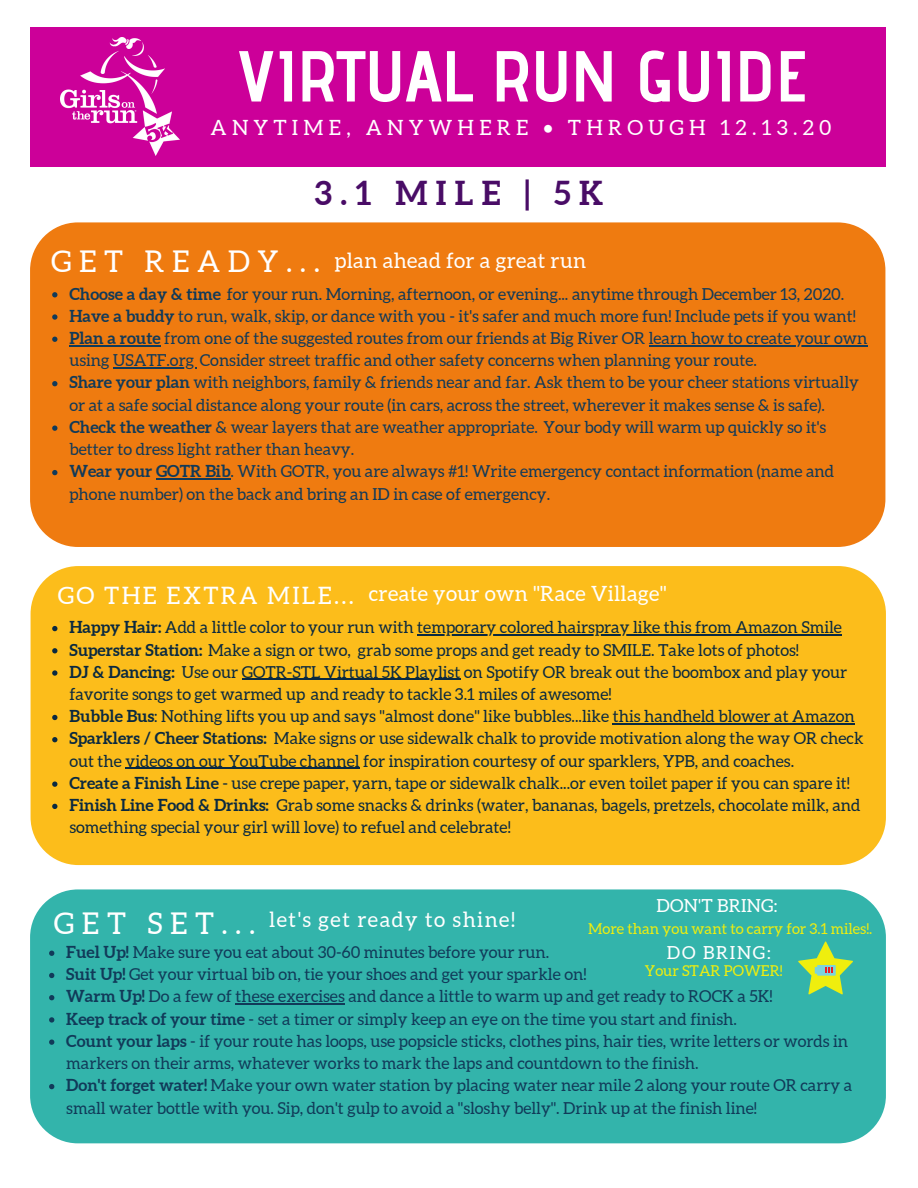
<style>
.page{position:relative;width:918px;height:1188px;background:#fff}
.page>*{position:absolute;margin:0;border:0;box-sizing:border-box;transform-origin:0 0}
.t1{font:700 72px "Advent Pro";letter-spacing:-.015em;color:#fff}
.t2{font:700 33px "Aleo";letter-spacing:.25em;color:#490c66}
.t3{font:30px "Aleo";letter-spacing:.25em;color:#fff}
.t4{font:24px "Aleo";letter-spacing:.095em;color:#fff}
.t5{font:21px "Aleo";letter-spacing:.015em;color:#fff}
.t6{font:21px "Aleo";letter-spacing:.25em;color:#fff}
.t7{font:21px "Aleo";letter-spacing:.07em;color:#fff}
.t8{font:18px "Aleo";letter-spacing:.015em;color:#fff}
.t9{font:16.5px/22.2px "Aleo";color:#113a59}
.t10{font:16.5px/22.2px "Aleo";color:#0a2940}
.t11{font:15px "Aleo";color:#efee0e}
.s1{font-weight:700}
</style>
<div class="page">
<div style="left:30px;top:222px;width:855px;height:325px;background:#ef7b10;border-radius:48px"></div>
<div style="left:30px;top:889px;width:856px;height:254px;background:#33b4ab;border-radius:48px"></div>
<div style="left:31px;top:566px;width:855px;height:299px;background:#fcbd1b;border-radius:48px"></div>
<div style="left:31px;top:27px;width:855px;height:139px;background:#c09"></div>
<img style="left:60px;top:38px;width:120px;height:118px">
<svg style="left:798px;top:941px;width:55px;height:53px"></svg>
<svg style="left:52px;top:292px;width:5px;height:5px"></svg>
<svg style="left:52px;top:314px;width:5px;height:6px"></svg>
<svg style="left:52px;top:337px;width:5px;height:5px"></svg>
<hr style="left:69px;top:345px;width:92px;height:1px;background:#113a59">
<hr style="left:649px;top:345px;width:218px;height:1px;background:#113a59">
<hr style="left:113px;top:367px;width:83px;height:1px;background:#113a59">
<svg style="left:52px;top:381px;width:5px;height:5px"></svg>
<svg style="left:52px;top:426px;width:5px;height:5px"></svg>
<svg style="left:52px;top:470px;width:5px;height:5px"></svg>
<hr style="left:156px;top:478px;width:75px;height:1px;background:#113a59">
<svg style="left:49px;top:951px;width:5px;height:5px"></svg>
<svg style="left:49px;top:973px;width:5px;height:5px"></svg>
<svg style="left:49px;top:995px;width:5px;height:5px"></svg>
<hr style="left:235px;top:1004px;width:110px;height:1px;background:#113a59">
<svg style="left:49px;top:1017px;width:5px;height:6px"></svg>
<svg style="left:49px;top:1040px;width:5px;height:5px"></svg>
<svg style="left:49px;top:1084px;width:5px;height:5px"></svg>
<svg style="left:52px;top:626px;width:5px;height:5px"></svg>
<hr style="left:417px;top:634px;width:425px;height:1px;background:#0a2940">
<svg style="left:52px;top:648px;width:5px;height:5px"></svg>
<svg style="left:52px;top:670px;width:5px;height:6px"></svg>
<hr style="left:242px;top:679px;width:218px;height:1px;background:#0a2940">
<svg style="left:52px;top:715px;width:5px;height:5px"></svg>
<hr style="left:613px;top:723px;width:242px;height:1px;background:#0a2940">
<svg style="left:52px;top:737px;width:5px;height:5px"></svg>
<hr style="left:126px;top:768px;width:234px;height:1px;background:#0a2940">
<svg style="left:52px;top:782px;width:5px;height:5px"></svg>
<svg style="left:52px;top:804px;width:5px;height:5px"></svg>
<h1 class="t1" style="left:233px;top:32px;width:577px">VIRTUAL RUN GUIDE</h1>
<p class="t6" style="left:211px;top:116px;width:622px">ANYTIME, ANYWHERE • THROUGH 12.13.20</p>
<h2 class="t2" style="left:315px;top:174px;width:290px">3.1 MILE | 5K</h2>
<h3 class="t3" style="left:51px;top:244px;width:270px">GET READY...</h3>
<p class="t5" style="left:335px;top:249px;width:253px">plan ahead for a great run</p>
<p class="t9" style="left:69px;top:283px;width:799px"><span class="s1">Choose a day &amp; time</span> for your run. Morning, afternoon, or evening... anytime through December 13, 2020.<br><span class="s1">Have a buddy</span> to run, walk, skip, or dance with you - it's safer and much more fun! Include pets if you want!<br><span class="s1">Plan a route</span> from one of the suggested routes from our friends at Big River OR learn how to create your own using USATF.org Consider street traffic and other safety concerns when planning your route.<br><span class="s1">Share your plan</span> with neighbors, family &amp; friends near and far. Ask them to be your cheer stations virtually or at a safe social distance along your route (in cars, across the street, wherever it makes sense &amp; is safe).<br><span class="s1">Check the weather</span> &amp; wear layers that are weather appropriate. Your body will warm up quickly so it's better to dress light rather than heavy.<br><span class="s1">Wear your GOTR Bib</span>. With GOTR, you are always #1! Write emergency contact information (name and phone number) on the back and bring an ID in case of emergency.</p>
<p class="t5" style="left:369px;top:581px;width:299px">create your own "Race Village"</p>
<h3 class="t4" style="left:58px;top:582px;width:298px">GO THE EXTRA MILE...</h3>
<p class="t10" style="left:69px;top:616px;width:796px"><span class="s1">Happy Hair:</span> Add a little color to your run with temporary colored hairspray like this from Amazon Smile <span class="s1">Superstar Station:</span> Make a sign or two, grab some props and get ready to SMILE. Take lots of photos!<br><span class="s1">DJ &amp; Dancing:</span> Use our GOTR-STL Virtual 5K Playlist on Spotify OR break out the boombox and play your favorite songs to get warmed up and ready to tackle 3.1 miles of awesome!<br><span class="s1">Bubble Bus</span>: Nothing lifts you up and says "almost done" like bubbles...like this handheld blower at Amazon <span class="s1">Sparklers / Cheer Stations:</span> Make signs or use sidewalk chalk to provide motivation along the way OR check out the videos on our YouTube channel for inspiration courtesy of our sparklers, YPB, and coaches.<br><span class="s1">Create a Finish Line</span> - use crepe paper, yarn, tape or sidewalk chalk...or even toilet paper if you can spare it!<br><span class="s1">Finish Line Food &amp; Drinks:</span> Grab some snacks &amp; drinks (water, bananas, bagels, pretzels, chocolate milk, and something special your girl will love) to refuel and celebrate!</p>
<p class="t8" style="left:656px;top:896px;width:122px">DON'T BRING:</p>
<p class="t11" style="left:588px;top:920px;width:286px">More than you want to carry for 3.1 miles!.</p>
<p class="t11" style="left:645px;top:962px;width:139px">Your STAR POWER!</p>
<p class="t7" style="left:269px;top:908px;width:247px">let's get ready to shine!</p>
<h3 class="t3" style="left:54px;top:907px;width:203px">GET SET...</h3>
<p class="t8" style="left:667px;top:942px;width:105px">DO BRING:</p>
<p class="t9" style="left:66px;top:941px;width:788px"><span class="s1">Fuel Up!</span> Make sure you eat about 30-60 minutes before your run.<br><span class="s1">Suit Up!</span> Get your virtual bib on, tie your shoes and get your sparkle on!<br><span class="s1">Warm Up!</span> Do a few of these exercises and dance a little to warm up and get ready to ROCK a 5K!<br><span class="s1">Keep track of your time</span> - set a timer or simply keep an eye on the time you start and finish.<br><span class="s1">Count your laps</span> - if your route has loops, use popsicle sticks, clothes pins, hair ties, write letters or words in markers on their arms, whatever works to mark the laps and countdown to the finish.<br><span class="s1">Don't forget water!</span> Make your own water station by placing water near mile 2 along your route OR carry a small water bottle with you. Sip, don't gulp to avoid a "sloshy belly". Drink up at the finish line!</p>
</div>
